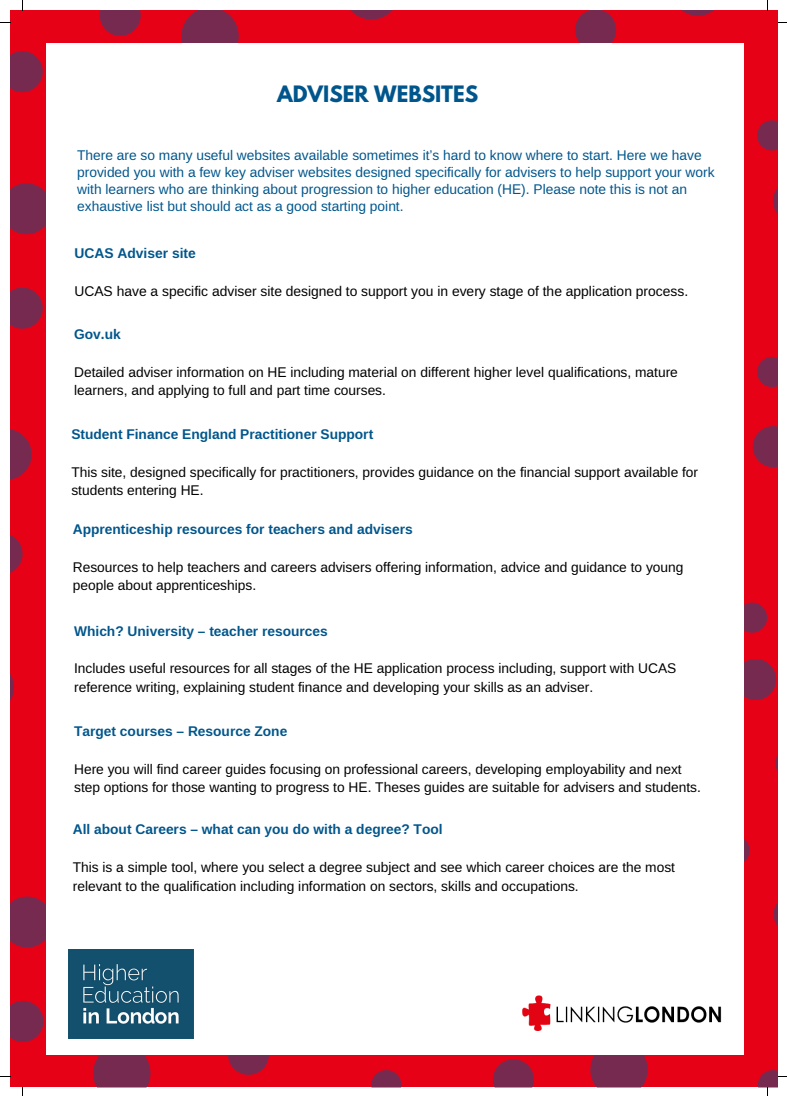
<style>
.page{position:relative;width:787px;height:1096px;background:#fff}
.page>*{position:absolute;margin:0;border:0;box-sizing:border-box;transform-origin:0 0}
.t1{font:700 20px "League Spartan";color:#00568c}
.t2{font:13.88px "Libra Sans";color:#000}
.t3{font:700 13.88px "Libra Sans";color:#00568c}
.t4{font:13.75px/18.8px "Libra Sans";color:#000}
.t5{font:13.75px/16.9px "Libra Sans";color:#00568c}
.t6{font:700 13.75px "Libra Sans";color:#00568c}
</style>
<div class="page">
<div style="left:10px;top:10px;width:768px;height:1076px;background:#e60117"></div>
<svg style="left:181px;top:10px;width:58px;height:33px;background:#862446"></svg>
<svg style="left:350px;top:10px;width:43px;height:9px"></svg>
<svg style="left:575px;top:10px;width:41px;height:33px"></svg>
<svg style="left:100px;top:10px;width:41px;height:26px"></svg>
<svg style="left:682px;top:10px;width:32px;height:6px"></svg>
<svg style="left:757px;top:120px;width:21px;height:30px"></svg>
<svg style="left:10px;top:51px;width:33px;height:41px"></svg>
<svg style="left:773px;top:187px;width:5px;height:27px"></svg>
<svg style="left:10px;top:183px;width:36px;height:51px;background:#802649"></svg>
<svg style="left:757px;top:357px;width:21px;height:30px"></svg>
<svg style="left:10px;top:287px;width:33px;height:41px"></svg>
<svg style="left:753px;top:426px;width:25px;height:41px"></svg>
<svg style="left:10px;top:429px;width:22px;height:51px"></svg>
<svg style="left:744px;top:602px;width:23px;height:30px"></svg>
<svg style="left:10px;top:535px;width:13px;height:38px"></svg>
<svg style="left:776px;top:754px;width:2px;height:19px"></svg>
<svg style="left:744px;top:659px;width:32px;height:41px"></svg>
<svg style="left:10px;top:674px;width:4px;height:27px"></svg>
<svg style="left:744px;top:839px;width:5px;height:23px"></svg>
<svg style="left:228px;top:1054px;width:41px;height:20px"></svg>
<svg style="left:774px;top:902px;width:4px;height:25px"></svg>
<svg style="left:590px;top:1054px;width:58px;height:32px;background:#812e51"></svg>
<svg style="left:93px;top:1054px;width:57px;height:32px;background:#7f2e51"></svg>
<svg style="left:10px;top:896px;width:36px;height:51px;background:#802649"></svg>
<svg style="left:371px;top:1070px;width:30px;height:16px"></svg>
<svg style="left:493px;top:1059px;width:41px;height:27px"></svg>
<svg style="left:10px;top:1000px;width:33px;height:41px"></svg>
<div style="left:46px;top:43px;width:698px;height:1011px;background:#fff"></div>
<img style="left:522px;top:995px;width:200px;height:35px">
<img style="left:69px;top:949px;width:124px;height:89px">
<svg style="left:758px;top:1070px;width:29px;height:25px"></svg>
<h1 class="t1" style="left:277px;top:84px;width:203px">ADVISER WEBSITES</h1>
<p class="t5" style="left:77px;top:147px;width:639px">There are so many useful websites available sometimes it’s hard to know where to start. Here we have provided you with a few key adviser websites designed specifically for advisers to help support your work with learners who are thinking about progression to higher education (HE). Please note this is not an exhaustive list but should act as a good starting point.</p>
<p class="t3" style="left:74px;top:245px;width:123px">UCAS Adviser site</p>
<p class="t2" style="left:74px;top:283px;width:615px">UCAS have a specific adviser site designed to support you in every stage of the application process.</p>
<p class="t6" style="left:74px;top:326px;width:48px">Gov.uk</p>
<p class="t4" style="left:74px;top:362px;width:605px">Detailed adviser information on HE including material on different higher level qualifications, mature learners, and applying to full and part time courses.</p>
<p class="t6" style="left:71px;top:426px;width:303px">Student Finance England Practitioner Support</p>
<p class="t4" style="left:71px;top:462px;width:628px">This site, designed specifically for practitioners, provides guidance on the financial support available for students entering HE.</p>
<p class="t6" style="left:73px;top:521px;width:342px">Apprenticeship resources for teachers and advisers</p>
<p class="t4" style="left:73px;top:557px;width:612px">Resources to help teachers and careers advisers offering information, advice and guidance to young people about apprenticeships.</p>
<p class="t6" style="left:74px;top:623px;width:255px">Which? University – teacher resources</p>
<p class="t4" style="left:74px;top:659px;width:604px">Includes useful resources for all stages of the HE application process including, support with UCAS reference writing, explaining student finance and developing your skills as an adviser.</p>
<p class="t6" style="left:74px;top:723px;width:215px">Target courses – Resource Zone</p>
<p class="t4" style="left:74px;top:759px;width:628px">Here you will find career guides focusing on professional careers, developing employability and next step options for those wanting to progress to HE. Theses guides are suitable for advisers and students.</p>
<p class="t6" style="left:73px;top:821px;width:371px">All about Careers – what can you do with a degree? Tool</p>
<p class="t4" style="left:73px;top:857px;width:604px">This is a simple tool, where you select a degree subject and see which career choices are the most relevant to the qualification including information on sectors, skills and occupations.</p>
</div>
